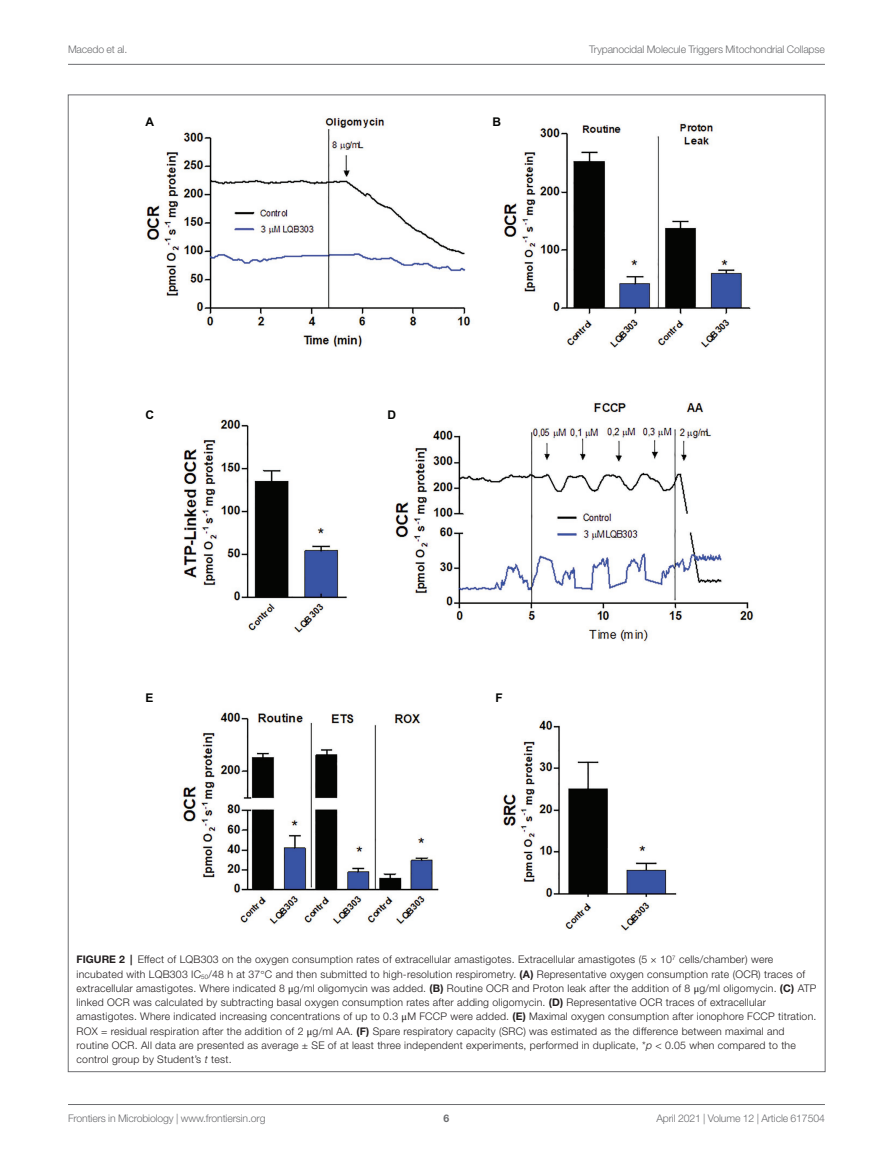
<style>
.page{position:relative;width:893px;height:1170px;background:#fff}
.page>*{position:absolute;margin:0;border:0;box-sizing:border-box;transform-origin:0 0}
.t1{font:700 12px "Arial";color:#040503}
.FIG_LEG{font:300 10.5px/14.2px "Helvetica Neue LT Std";letter-spacing:.02em;color:#231f20}
.t2{font:300 10.5px "Helvetica Neue LT Std";letter-spacing:-.015em;color:#6c6d70}
.t3{font:700 10.5px "Helvetica Neue LT Std";color:#6c6d70}
.s1{font-weight:700}
.s2{font-family:"STIX General";font-weight:400}
.s3{font-style:italic}
</style>
<div class="page">
<hr style="left:68px;top:64px;width:757px;height:1px;background:#6c6d70">
<hr style="left:68px;top:1104px;width:757px;height:1px;background:#6c6d70">
<img style="left:146px;top:116px;width:608px;height:815px">
<p class="t2" style="left:68px;top:42px;width:61px">Macedo et al.</p>
<p class="t2" style="left:589px;top:42px;width:237px">Trypanocidal Molecule Triggers Mitochondrial Collapse</p>
<p class="t1" style="left:146px;top:113px;width:10px">A</p>
<p class="t1" style="left:492px;top:113px;width:10px">B</p>
<p class="t1" style="left:146px;top:406px;width:10px">C</p>
<p class="t1" style="left:387px;top:406px;width:10px">D</p>
<p class="t1" style="left:146px;top:689px;width:10px">E</p>
<p class="t1" style="left:495px;top:689px;width:9px">F</p>
<p class="FIG_LEG" style="left:77px;top:952px;width:741px"><span class="s1">FIGURE 2 |</span> Effect of LQB303 on the oxygen consumption rates of extracellular amastigotes. Extracellular amastigotes (5 × 10<sup>7</sup> cells/chamber) were incubated with LQB303 IC<sub>50</sub>/48 h at 37<span class="s2">°</span>C and then submitted to high-resolution respirometry. <span class="s1">(A)</span> Representative oxygen consumption rate (OCR) traces of extracellular amastigotes. Where indicated 8 <span class="s2">μ</span>g/ml oligomycin was added. <span class="s1">(B)</span> Routine OCR and Proton leak after the addition of 8 <span class="s2">μ</span>g/ml oligomycin. <span class="s1">(C)</span> ATP linked OCR was calculated by subtracting basal oxygen consumption rates after adding oligomycin. <span class="s1">(D)</span> Representative OCR traces of extracellular amastigotes. Where indicated increasing concentrations of up to 0.3 <span class="s2">μ</span>M FCCP were added. <span class="s1">(E)</span> Maximal oxygen consumption after ionophore FCCP titration.<br>ROX = residual respiration after the addition of 2 <span class="s2">μ</span>g/ml AA. <span class="s1">(F)</span> Spare respiratory capacity (SRC) was estimated as the difference between maximal and routine OCR. All data are presented as average ± SE of at least three independent experiments, performed in duplicate, *<span class="s3">p</span> &lt; 0.05 when compared to the control group by Student’s <span class="s3">t</span> test.</p>
<p class="t2" style="left:68px;top:1111px;width:199px">Frontiers in Microbiology | www.frontiersin.org</p>
<p class="t3" style="left:444px;top:1111px;width:7px">6</p>
<p class="t2" style="left:656px;top:1111px;width:170px">April 2021 | Volume 12 | Article 617504</p>
</div>
